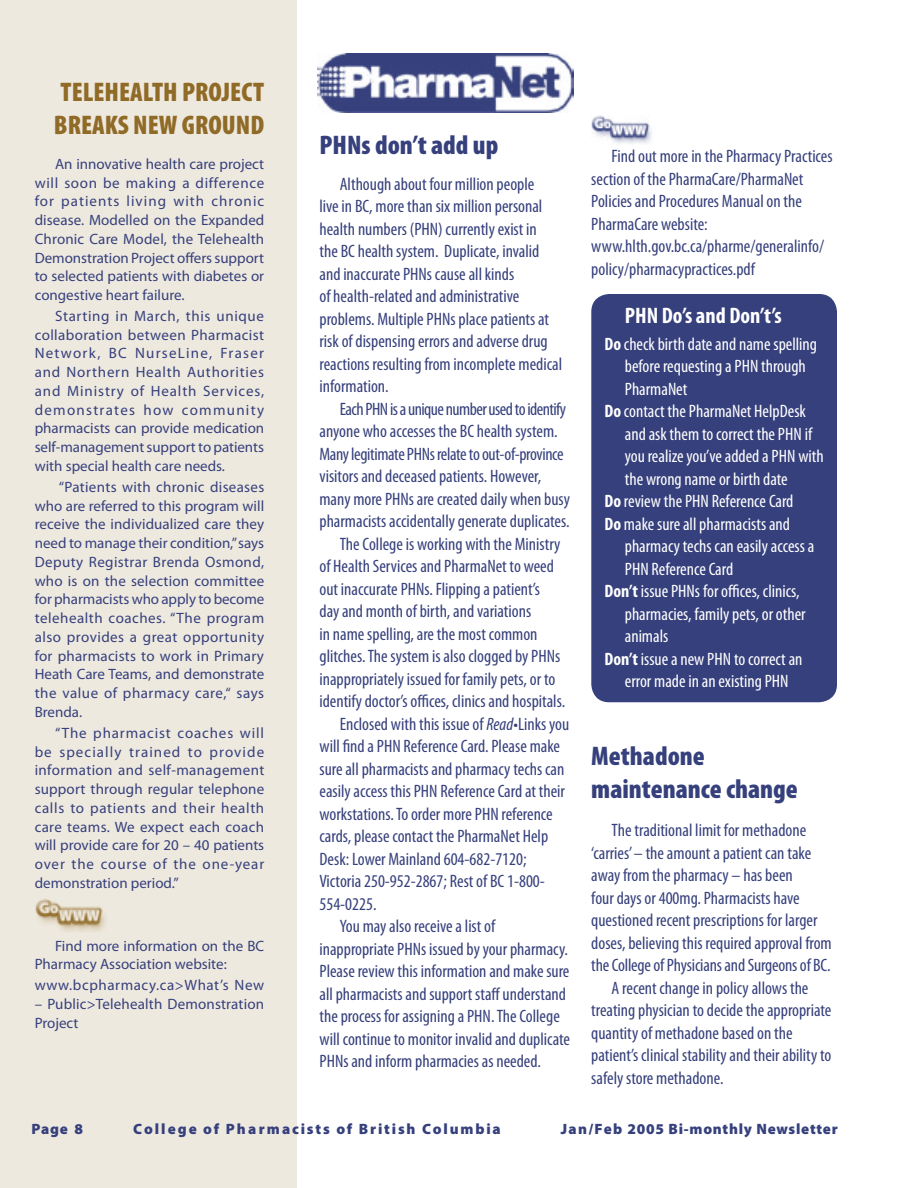
<style>
.page{position:relative;width:918px;height:1188px;background:#fff}
.page>*{position:absolute;margin:0;border:0;box-sizing:border-box;transform-origin:0 0}
.Article_Title{font:900 condensed 27px/33px "Myriad Pro";color:#906b27}
.Article_Title-2{font:900 condensed 27px/33px "Myriad Pro";color:#36407c}
.Article_Inside{font:900 condensed 27px "Myriad Pro";color:#36407c}
.Article_Inside-2{font:700 condensed 22.5px "Myriad Pro";color:#fff}
.Article_Inside-3{font:condensed 18px/22.5px "Myriad Pro";color:#36407c}
.Inside_Article_Bullet{font:condensed 18px/22.5px "Myriad Pro";color:#fff}
.Article_Title-3{font:15px/18.8px "Myriad Pro";color:#36407c;text-align:justify}
.t1{font:900 15px "Myriad Pro";letter-spacing:.12em;color:#36407c}
.t2{font:900 15px "Myriad Pro";letter-spacing:.05em;color:#36407c}
.Article_Title-4{font:15px "Myriad Pro";letter-spacing:.04em;color:#36407c}
.s1{font-style:italic}
.s2{font-weight:700}
.s3{color:#36407c}
</style>
<div class="page">
<div style="left:0;top:0;width:297px;height:1188px;background:#eee9df"></div>
<img style="left:591px;top:116px;width:61px;height:28px">
<div style="left:591px;top:294px;width:246px;height:408px;background:#36407c"></div>
<img style="left:318px;top:54px;width:256px;height:58px">
<img style="left:35px;top:899px;width:71px;height:32px">
<p class="Article_Title" style="left:54px;top:76px;width:212px">TELEHEALTH PROJECT<br>BREAKS NEW GROUND</p>
<p class="Article_Title-3" style="left:35px;top:155px;width:231px;text-indent:20px">An innovative health care project will soon be making a difference for patients living with chronic disease. Modelled on the Expanded Chronic Care Model, the Telehealth Demonstration Project offers support to selected patients with diabetes or congestive heart failure.</p>
<p class="Article_Title-3" style="left:35px;top:307px;width:231px;text-indent:20px">Starting in March, this unique collaboration between Pharmacist Network, BC NurseLine, Fraser and Northern Health Authorities and Ministry of Health Services, demonstrates how community pharmacists can provide medication self-management support to patients with special health care needs.</p>
<p class="Article_Title-3" style="left:35px;top:478px;width:231px;text-indent:24px">“Patients with chronic diseases who are referred to this program will receive the individualized care they need to manage their condition,” says Deputy Registrar Brenda Osmond, who is on the selection committee for pharmacists who apply to become telehealth coaches. “The program also provides a great opportunity for pharmacists to work in Primary Heath Care Teams, and demonstrate the value of pharmacy care,“ says Brenda.</p>
<p class="Article_Title-3" style="left:35px;top:724px;width:231px;text-indent:20px">“The pharmacist coaches will be specially trained to provide information and self-management support through regular telephone calls to patients and their health care teams. We expect each coach will provide care for 20 – 40 patients over the course of the one-year demonstration period.”</p>
<p class="Article_Title-3" style="left:35px;top:936px;width:231px;text-indent:20px">Find more information on the BC<br>Pharmacy Association website:</p>
<p class="Article_Title-4" style="left:35px;top:977px;width:231px">www.bcpharmacy.ca&gt;What’s New</p>
<p class="Article_Title-3" style="left:35px;top:995px;width:231px">– Public&gt;Telehealth Demonstration<br>Project</p>
<p class="Article_Inside" style="left:320px;top:130px;width:180px">PHNs don’t add up</p>
<p class="Article_Inside-3" style="left:320px;top:173px;width:244px;text-indent:20px">Although about four million people<br>live in BC, more than six million personal health numbers (PHN) currently exist in<br>the BC health system. Duplicate, invalid and inaccurate PHNs cause all kinds<br>of health-related and administrative problems. Multiple PHNs place patients at risk of dispensing errors and adverse drug reactions resulting from incomplete medical information.</p>
<p class="Article_Inside-3" style="left:320px;top:398px;width:252px;text-indent:20px">Each PHN is a unique number used to identify anyone who accesses the BC health system.<br>Many legitimate PHNs relate to out-of-province visitors and deceased patients. However, many more PHNs are created daily when busy pharmacists accidentally generate duplicates.</p>
<p class="Article_Inside-3" style="left:320px;top:533px;width:247px;text-indent:20px">The College is working with the Ministry of Health Services and PharmaNet to weed out inaccurate PHNs. Flipping a patient’s<br>day and month of birth, and variations<br>in name spelling, are the most common glitches. The system is also clogged by PHNs inappropriately issued for family pets, or to identify doctor’s offices, clinics and hospitals.</p>
<p class="Article_Inside-3" style="left:320px;top:713px;width:251px;text-indent:20px">Enclosed with this issue of <span class="s1">Read</span>•Links you will find a PHN Reference Card. Please make sure all pharmacists and pharmacy techs can easily access this PHN Reference Card at their workstations. To order more PHN reference cards, please contact the PharmaNet Help Desk: Lower Mainland 604-682-7120; Victoria 250-952-2867; Rest of BC 1-800- 554-0225.</p>
<p class="Article_Inside-3" style="left:320px;top:915px;width:252px;text-indent:20px">You may also receive a list of inappropriate PHNs issued by your pharmacy.<br>Please review this information and make sure all pharmacists and support staff understand the process for assigning a PHN. The College will continue to monitor invalid and duplicate PHNs and inform pharmacies as needed.</p>
<p class="Article_Inside-3" style="left:591px;top:145px;width:243px;text-indent:20px">Find out more in the Pharmacy Practices section of the PharmaCare/PharmaNet Policies and Procedures Manual on the PharmaCare website:</p>
<p class="Article_Inside-3" style="left:591px;top:235px;width:234px">www.hlth.gov.bc.ca/pharme/generalinfo/ policy/pharmacypractices.pdf</p>
<p class="Article_Inside-2" style="left:625px;top:303px;width:158px">PHN Do’s and Don’t’s</p>
<p class="Inside_Article_Bullet" style="left:625px;top:333px;width:194px;text-indent:-20px"><span class="s2">Do</span> check birth date and name spelling before requesting a PHN through<br>PharmaNet</p>
<p class="Inside_Article_Bullet" style="left:625px;top:401px;width:200px;text-indent:-20px"><span class="s2">Do</span> contact the PharmaNet HelpDesk and ask them to correct the PHN if you realize you’ve added a PHN with the wrong name or birth date</p>
<p class="Inside_Article_Bullet" style="left:604px;top:491px;width:190px"><span class="s2">Do</span> review the PHN Reference Card</p>
<p class="Inside_Article_Bullet" style="left:625px;top:513px;width:191px;text-indent:-20px"><span class="s2">Do</span> make sure all pharmacists and pharmacy techs can easily access a<br>PHN Reference Card</p>
<p class="Inside_Article_Bullet" style="left:625px;top:581px;width:182px;text-indent:-20px"><span class="s2">Don’t</span> issue PHNs for offices, clinics, pharmacies, family pets, or other animals</p>
<p class="Inside_Article_Bullet" style="left:604px;top:648px;width:200px;text-align:right"><span class="s2">Don’t</span> issue a new PHN to correct an error made in an existing PHN<span class="s3">an</span></p>
<p class="Article_Title-2" style="left:591px;top:740px;width:208px">Methadone maintenance change</p>
<p class="Article_Inside-3" style="left:591px;top:820px;width:242px;text-indent:20px">The traditional limit for methadone ‘carries’ – the amount a patient can take away from the pharmacy – has been<br>four days or 400mg. Pharmacists have questioned recent prescriptions for larger doses, believing this required approval from the College of Physicians and Surgeons of BC.</p>
<p class="Article_Inside-3" style="left:591px;top:977px;width:242px;text-indent:20px">A recent change in policy allows the treating physician to decide the appropriate quantity of methadone based on the patient’s clinical stability and their ability to safely store methadone.</p>
<p class="t1" style="left:32px;top:1120px;width:53px">Page 8</p>
<p class="t1" style="left:133px;top:1120px;width:369px">College of Pharmacists of British Columbia</p>
<p class="t2" style="left:561px;top:1120px;width:279px">Jan/Feb 2005 Bi-monthly Newsletter</p>
</div>
